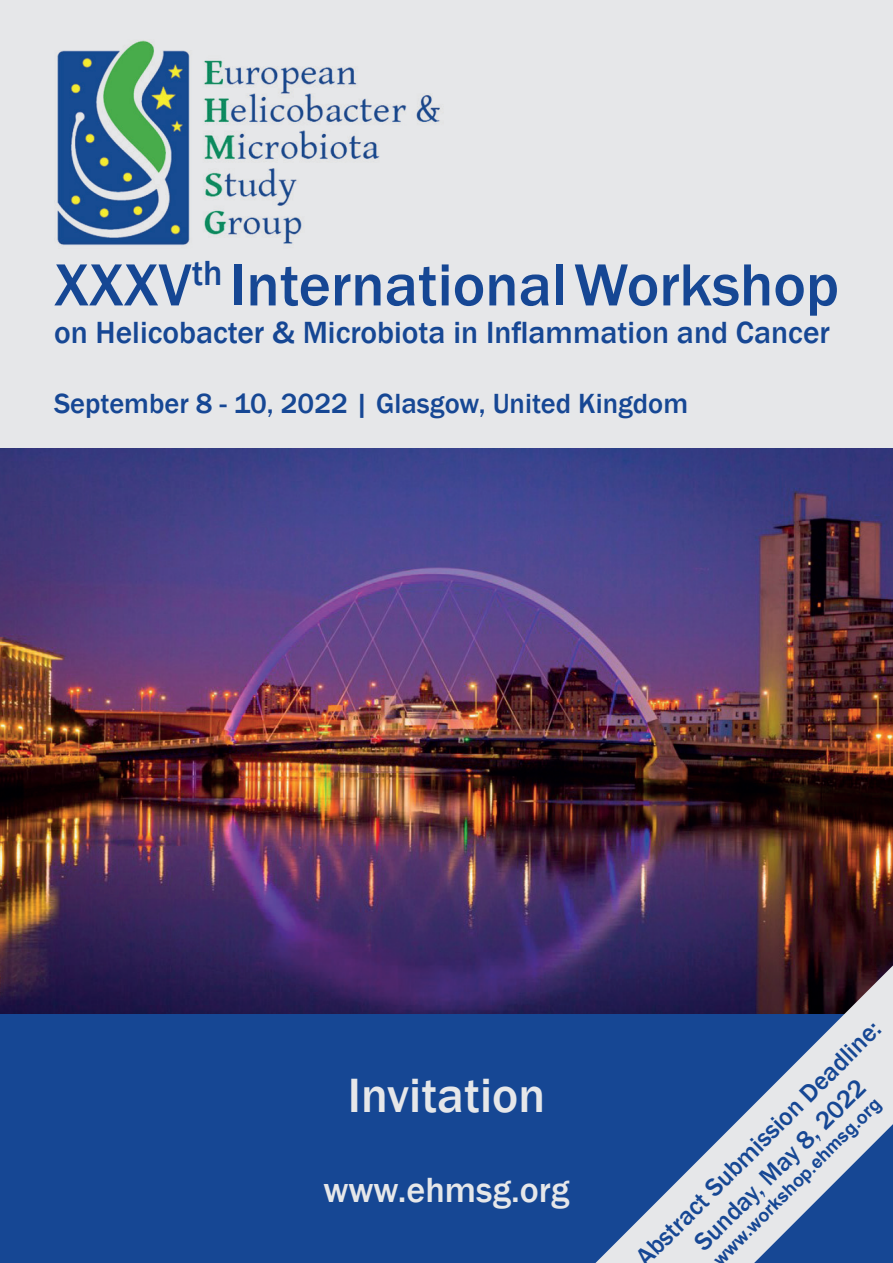
<style>
.page{position:relative;width:893px;height:1263px;background:#fff}
.page>*{position:absolute;margin:0;border:0;box-sizing:border-box;transform-origin:0 0}
.t1{font:500 61.5px "Franklin Gothic";color:#164794}
.t2{font:500 49.5px "Franklin Gothic";color:#e6e7e9}
.t3{font:500 36px "Franklin Gothic";color:#e6e7e9}
.t4{font:500 31.5px "Franklin Gothic";color:#164794}
.t5{font:500 28.5px "Franklin Gothic";color:#164794}
.t6{font:500 25.5px/30.6px "Franklin Gothic";color:#164794;text-align:center}
.t7{font:700 18px "Arial";color:#164794}
</style>
<div class="page">
<div style="left:0;top:1003px;width:893px;height:260px;background:#164794"></div>
<div style="left:0;top:0;width:893px;height:449px;background:#e6e7e9"></div>
<img style="left:57px;top:40px;width:383px;height:205px">
<img style="left:0;top:449px;width:893px;height:564px">
<svg style="left:595px;top:965px;width:298px;height:298px"></svg>
<h1 class="t1" style="left:54px;top:247px;width:786px">XXXV<sup>th</sup> International Workshop</h1>
<p class="t4" style="left:54px;top:313px;width:777px">on Helicobacter &amp; Microbiota in Inflammation and Cancer</p>
<p class="t5" style="left:54px;top:386px;width:636px">September 8 - 10, 2022 | Glasgow, United Kingdom</p>
<h2 class="t2" style="left:348px;top:1065px;width:199px">Invitation</h2>
<p class="t3" style="left:323px;top:1168px;width:248px">www.ehmsg.org</p>
<p class="t6" style="left:630px;top:1251px;width:336px;rotate:-45deg">Abstract Submission Deadline:<br>Sunday, May 8, 2022</p>
<p class="t7" style="left:707px;top:1253px;width:230px;rotate:-45deg">www.workshop.ehmsg.org</p>
</div>
